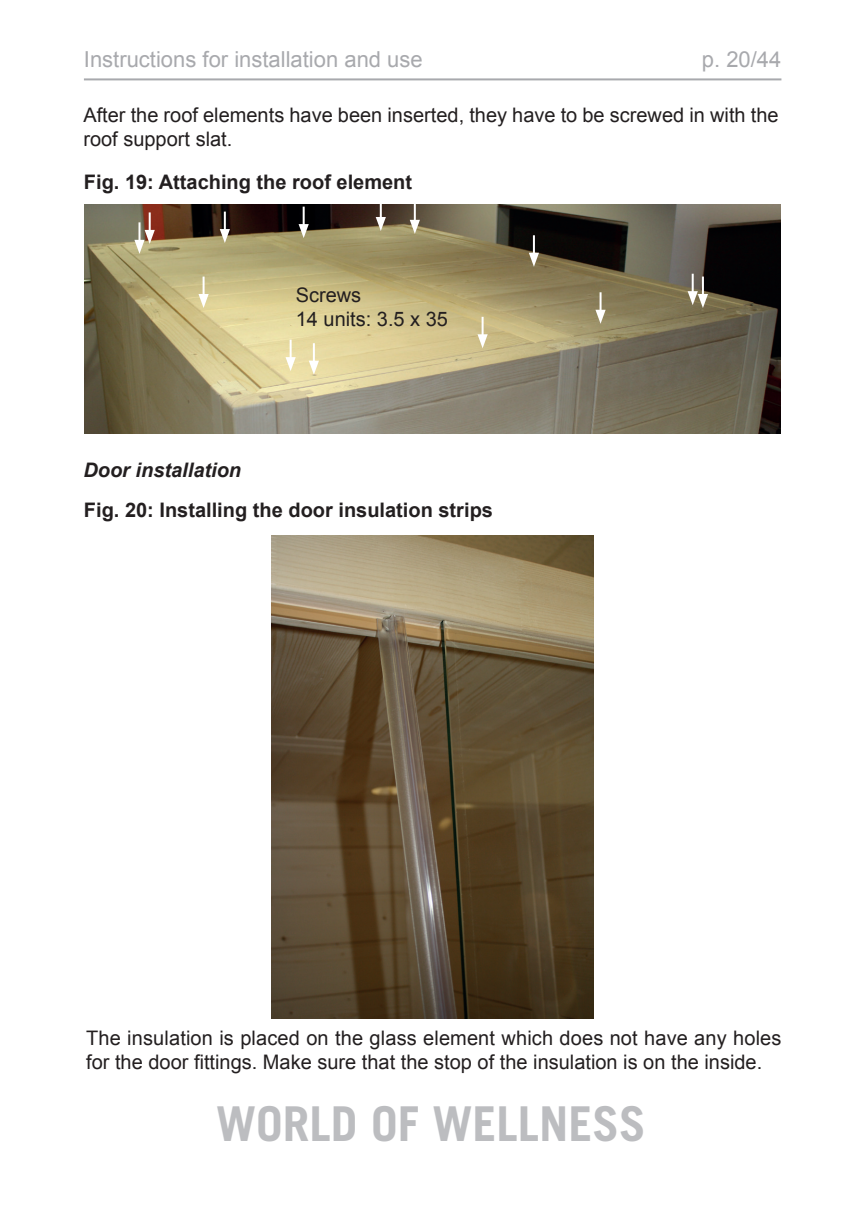
<style>
.page{position:relative;width:862px;height:1214px;background:#fff}
.page>*{position:absolute;margin:0;border:0;box-sizing:border-box;transform-origin:0 0}
.t1{font:700 48px "Trade Gothic LT";color:#bcbdc0}
.t2{font:22px "Arial";color:#a8a9ad}
.t3{font:20px/24px "Arial";color:#231f20}
.t4{font:700 20px "Arial";color:#231f20}
.t5{font:italic 700 20px "Arial";color:#231f20}
</style>
<div class="page">
<hr style="left:84px;top:78px;width:697px;height:2px;background:#a8a9ad">
<img style="left:84px;top:204px;width:697px;height:230px">
<hr style="left:313px;top:343px;width:2px;height:21px;background:#fff">
<svg style="left:309px;top:360px;width:10px;height:14px"></svg>
<hr style="left:692px;top:274px;width:2px;height:20px;background:#fff">
<hr style="left:149px;top:212px;width:2px;height:21px;background:#fff">
<hr style="left:380px;top:199px;width:2px;height:21px;background:#fff">
<svg style="left:376px;top:217px;width:10px;height:14px"></svg>
<img style="left:271px;top:535px;width:323px;height:483px">
<hr style="left:599px;top:292px;width:2px;height:21px;background:#fff">
<svg style="left:595px;top:310px;width:10px;height:14px"></svg>
<hr style="left:224px;top:211px;width:2px;height:21px;background:#fff">
<svg style="left:220px;top:229px;width:10px;height:14px"></svg>
<hr style="left:303px;top:207px;width:2px;height:20px;background:#fff">
<svg style="left:298px;top:224px;width:11px;height:14px"></svg>
<hr style="left:481px;top:317px;width:2px;height:20px;background:#fff">
<svg style="left:477px;top:334px;width:11px;height:14px"></svg>
<hr style="left:203px;top:276px;width:2px;height:21px;background:#fff">
<svg style="left:198px;top:294px;width:11px;height:14px"></svg>
<hr style="left:290px;top:339px;width:2px;height:21px;background:#fff">
<svg style="left:285px;top:357px;width:11px;height:14px"></svg>
<hr style="left:138px;top:222px;width:2px;height:21px;background:#fff">
<svg style="left:134px;top:230px;width:21px;height:24px"></svg>
<hr style="left:533px;top:235px;width:2px;height:21px;background:#fff">
<svg style="left:529px;top:253px;width:10px;height:14px"></svg>
<hr style="left:414px;top:202px;width:2px;height:21px;background:#fff">
<svg style="left:410px;top:220px;width:10px;height:14px"></svg>
<hr style="left:702px;top:276px;width:2px;height:21px;background:#fff">
<svg style="left:687px;top:291px;width:21px;height:17px"></svg>
<p class="t2" style="left:84px;top:44px;width:340px">Instructions for installation and use</p>
<p class="t2" style="left:702px;top:44px;width:81px">p. 20/44</p>
<p class="t3" style="left:83px;top:103px;width:697px">After the roof elements have been inserted, they have to be screwed in with the roof support slat.</p>
<p class="t4" style="left:84px;top:168px;width:330px">Fig. 19: Attaching the roof element</p>
<p class="t5" style="left:83px;top:456px;width:159px">Door installation</p>
<p class="t3" style="left:296px;top:283px;width:154px">Screws<br>14 units: 3.5 x 35</p>
<p class="t4" style="left:84px;top:495px;width:410px">Fig. 20: Installing the door insulation strips</p>
<p class="t3" style="left:86px;top:1025px;width:697px">The insulation is placed on the glass element which does not have any holes for the door fittings. Make sure that the stop of the insulation is on the inside.</p>
<h1 class="t1" style="left:216px;top:1094px;width:431px">WORLD OF WELLNESS</h1>
</div>
